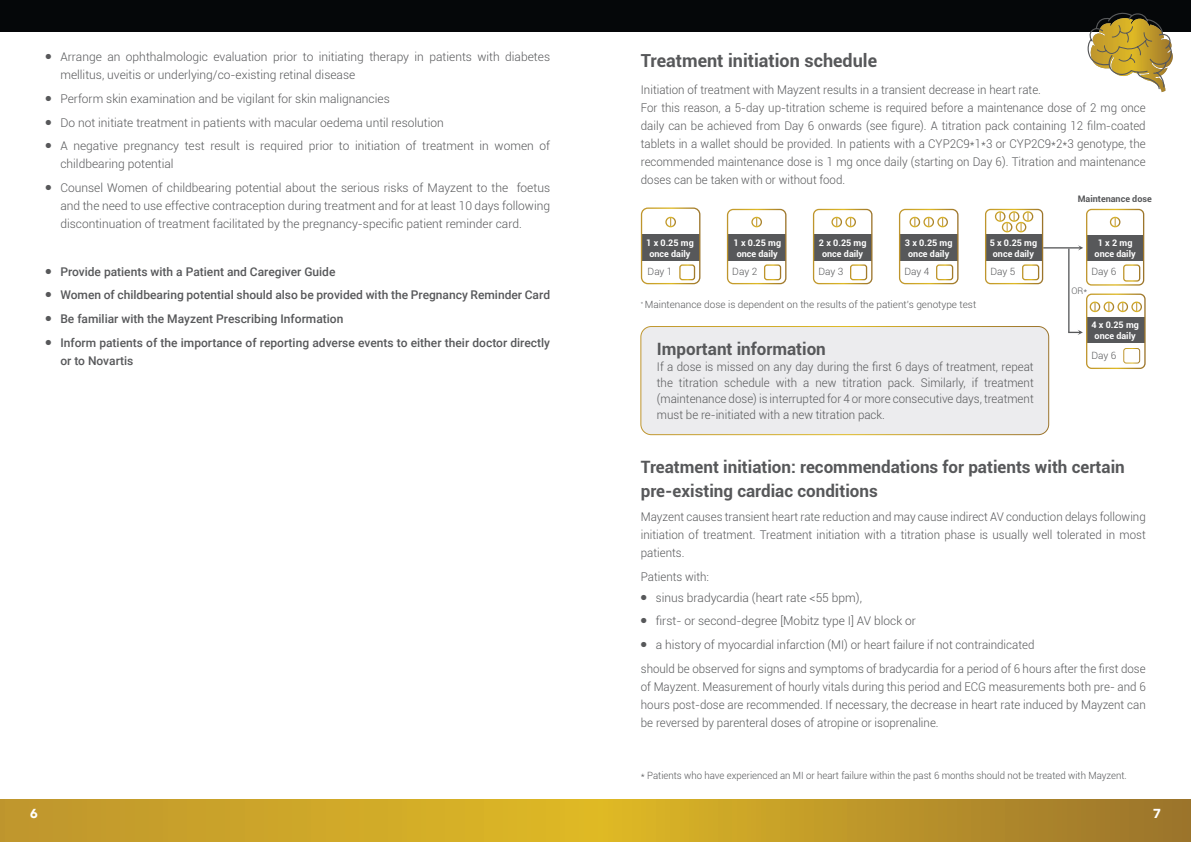
<style>
.page{position:relative;width:1191px;height:842px;background:#fff}
.page>*{position:absolute;margin:0;border:0;box-sizing:border-box;transform-origin:0 0}
.t1{font:700 18px "Roboto";color:#57585a}
.t2{font:700 17px/24px "Roboto";color:#57585a}
.t3{font:900 13px "Avenir";color:#fff}
.t4{font:300 12px/18px "Roboto";color:#57585a;text-align:justify;scale:.96 1}
.t5{font:300 12px/18px "Roboto";color:#57585a}
.t6{font:500 12px/18px "Roboto";color:#57585a}
.t7{font:300 10px "Roboto";color:#57585a;scale:.96 1}
.t8{font:300 10px "Roboto";color:#57585a}
.t9{font:700 9px/11px "Roboto";color:#fff;text-align:center}
.t10{font:700 9px "Roboto";color:#57585a}
.t11{font:300 9px "Roboto";color:#57585a}
</style>
<div class="page">
<svg style="left:0;top:799px;width:1191px;height:43px;background:#c49d29"></svg>
<div style="left:0;top:0;width:1191px;height:32px;background:#050709"></div>
<svg style="left:1087px;top:12px;width:86px;height:80px"></svg>
<div style="left:641px;top:234px;width:58px;height:26px;background:#57585a"></div>
<div style="left:641px;top:207px;width:59px;height:77px;border:1px solid #fff;border-radius:6px"></div>
<svg style="left:666px;top:217px;width:10px;height:10px"></svg>
<div style="left:679px;top:264px;width:16px;height:16px;border:1px solid #fff;border-radius:2px"></div>
<svg style="left:1043px;top:245px;width:40px;height:5px"></svg>
<hr style="left:1068px;top:249px;width:1px;height:83px;background:#57585a">
<svg style="left:1068px;top:330px;width:14px;height:5px"></svg>
<div style="left:727px;top:234px;width:58px;height:26px;background:#57585a"></div>
<div style="left:727px;top:209px;width:59px;height:75px;border:1px solid #fff;border-radius:6px"></div>
<div style="left:764px;top:264px;width:17px;height:16px;border:1px solid #fff;border-radius:2px"></div>
<svg style="left:751px;top:217px;width:9px;height:10px"></svg>
<div style="left:813px;top:234px;width:58px;height:26px;background:#57585a"></div>
<div style="left:813px;top:209px;width:59px;height:75px;border:1px solid #fff;border-radius:5px"></div>
<div style="left:850px;top:264px;width:17px;height:16px;border:1px solid #fff;border-radius:2px"></div>
<svg style="left:844px;top:217px;width:9px;height:10px"></svg>
<div style="left:899px;top:234px;width:58px;height:26px;background:#57585a"></div>
<div style="left:899px;top:209px;width:59px;height:75px;border:1px solid #fff;border-radius:6px"></div>
<div style="left:936px;top:264px;width:17px;height:16px;border:1px solid #fff;border-radius:2px"></div>
<div style="left:985px;top:234px;width:57px;height:26px;background:#57585a"></div>
<div style="left:985px;top:209px;width:58px;height:75px;border:1px solid #fff;border-radius:5px"></div>
<div style="left:1022px;top:264px;width:17px;height:16px;border:1px solid #fff;border-radius:2px"></div>
<svg style="left:996px;top:212px;width:9px;height:9px"></svg>
<div style="left:1086px;top:235px;width:57px;height:25px;background:#57585a"></div>
<div style="left:1086px;top:209px;width:58px;height:77px;border:1px solid #fff;border-radius:5px"></div>
<div style="left:1123px;top:264px;width:17px;height:18px;border:1px solid #fff;border-radius:3px"></div>
<div style="left:1086px;top:317px;width:58px;height:25px;background:#57585a"></div>
<div style="left:1086px;top:294px;width:59px;height:75px;border:1px solid #fff;border-radius:5px"></div>
<div style="left:1123px;top:348px;width:17px;height:16px;border:1px solid #fff;border-radius:2px"></div>
<div style="left:665px;top:217px;width:11px;height:10px;border:1px solid #fff;border-radius:50%"></div>
<div style="left:751px;top:217px;width:11px;height:10px;border:1px solid #fff;border-radius:50%"></div>
<div style="left:1109px;top:217px;width:11px;height:10px;border:1px solid #fff;border-radius:50%"></div>
<div style="left:831px;top:217px;width:11px;height:10px;border:1px solid #fff;border-radius:50%"></div>
<div style="left:845px;top:217px;width:11px;height:10px;border:1px solid #fff;border-radius:50%"></div>
<div style="left:1001px;top:222px;width:11px;height:10px;border:1px solid #fff;border-radius:50%"></div>
<div style="left:1015px;top:222px;width:11px;height:10px;border:1px solid #fff;border-radius:50%"></div>
<div style="left:923px;top:217px;width:11px;height:10px;border:1px solid #fff;border-radius:50%"></div>
<div style="left:909px;top:217px;width:11px;height:10px;border:1px solid #fff;border-radius:50%"></div>
<div style="left:937px;top:217px;width:11px;height:10px;border:1px solid #fff;border-radius:50%"></div>
<div style="left:1117px;top:302px;width:11px;height:10px;border:1px solid #fff;border-radius:50%"></div>
<div style="left:1103px;top:302px;width:11px;height:10px;border:1px solid #fff;border-radius:50%"></div>
<div style="left:1089px;top:302px;width:11px;height:10px;border:1px solid #fff;border-radius:50%"></div>
<div style="left:1131px;top:302px;width:11px;height:10px;border:1px solid #fff;border-radius:50%"></div>
<div style="left:1008px;top:211px;width:11px;height:11px;border:1px solid #fff;border-radius:50%"></div>
<div style="left:995px;top:211px;width:10px;height:11px;border:1px solid #fff;border-radius:50%"></div>
<div style="left:1022px;top:211px;width:11px;height:11px;border:1px solid #fff;border-radius:50%"></div>
<div style="left:641px;top:326px;width:407px;height:109px;background:#ececee;border-radius:10px"></div>
<div style="left:640px;top:326px;width:409px;height:109px;border:1px solid #fff;border-radius:10px"></div>
<p class="t5" style="left:60px;top:48px;width:491px;text-indent:-15px"><sup>●</sup> Arrange an ophthalmologic evaluation prior to initiating therapy in patients with diabetes mellitus, uveitis or underlying/co-existing retinal disease</p>
<p class="t5" style="left:45px;top:89px;width:346px"><sup>●</sup> Perform skin examination and be vigilant for skin malignancies</p>
<p class="t5" style="left:45px;top:113px;width:400px"><sup>●</sup> Do not initiate treatment in patients with macular oedema until resolution</p>
<p class="t5" style="left:60px;top:137px;width:491px;text-indent:-15px"><sup>●</sup> A negative pregnancy test result is required prior to initiation of treatment in women of childbearing potential</p>
<p class="t5" style="left:60px;top:178px;width:491px;text-align:justify;text-indent:-15px"><sup>●</sup> Counsel Women of childbearing potential about the serious risks of Mayzent to the foetus and the need to use effective contraception during treatment and for at least 10 days following discontinuation of treatment facilitated by the pregnancy-specific patient reminder card.</p>
<p class="t6" style="left:45px;top:262px;width:292px"><sup>●</sup> Provide patients with a Patient and Caregiver Guide</p>
<p class="t6" style="left:45px;top:285px;width:506px"><sup>●</sup> Women of childbearing potential should also be provided with the Pregnancy Reminder Card</p>
<p class="t6" style="left:45px;top:309px;width:299px"><sup>●</sup> Be familiar with the Mayzent Prescribing Information</p>
<p class="t6" style="left:60px;top:333px;width:491px;text-indent:-15px"><sup>●</sup> Inform patients of the importance of reporting adverse events to either their doctor directly or to Novartis</p>
<h1 class="t1" style="left:641px;top:48px;width:238px">Treatment initiation schedule</h1>
<p class="t4" style="left:641px;top:80px;width:527px;text-align:left">Initiation of treatment with Mayzent results in a transient decrease in heart rate.<br>For this reason, a 5‑day up‑titration scheme is required before a maintenance dose of 2 mg once daily can be achieved from Day 6 onwards (see figure). A titration pack containing 12 film‑coated tablets in a wallet should be provided. In patients with a CYP2C9*1*3 or CYP2C9*2*3 genotype, the recommended maintenance dose is 1 mg once daily (starting on Day 6). Titration and maintenance doses can be taken with or without food.</p>
<p class="t10" style="left:1077px;top:193px;width:76px">Maintenance dose</p>
<p class="t9" style="left:646px;top:237px;width:49px">1 x 0.25 mg once daily</p>
<p class="t9" style="left:733px;top:237px;width:49px">1 x 0.25 mg once daily</p>
<p class="t9" style="left:819px;top:237px;width:49px">2 x 0.25 mg once daily</p>
<p class="t9" style="left:905px;top:237px;width:49px">3 x 0.25 mg once daily</p>
<p class="t9" style="left:989px;top:237px;width:49px">5 x 0.25 mg once daily</p>
<p class="t9" style="left:1094px;top:237px;width:43px">1 x 2 mg once daily</p>
<p class="t8" style="left:647px;top:265px;width:26px">Day 1</p>
<p class="t8" style="left:732px;top:265px;width:26px">Day 2</p>
<p class="t8" style="left:818px;top:265px;width:26px">Day 3</p>
<p class="t8" style="left:904px;top:265px;width:26px">Day 4</p>
<p class="t8" style="left:990px;top:265px;width:26px">Day 5</p>
<p class="t8" style="left:1091px;top:265px;width:26px">Day 6</p>
<p class="t8" style="left:641px;top:298px;width:337px"><sup>*</sup> Maintenance dose is dependent on the results of the patient’s genotype test</p>
<h2 class="t2" style="left:657px;top:336px;width:170px">Important information</h2>
<p class="t4" style="left:657px;top:358px;width:394px;line-height:16px">If a dose is missed on any day during the first 6 days of treatment, repeat the titration schedule with a new titration pack. Similarly, if treatment (maintenance dose) is interrupted for 4 or more consecutive days, treatment must be re-initiated with a new titration pack.</p>
<p class="t11" style="left:1071px;top:284px;width:17px">OR*</p>
<p class="t9" style="left:1091px;top:319px;width:49px">4 x 0.25 mg once daily</p>
<p class="t8" style="left:1091px;top:348px;width:26px">Day 6</p>
<h2 class="t2" style="left:641px;top:455px;width:485px">Treatment initiation: recommendations for patients with certain pre‑existing cardiac conditions</h2>
<p class="t4" style="left:641px;top:507px;width:527px">Mayzent causes transient heart rate reduction and may cause indirect AV conduction delays following initiation of treatment. Treatment initiation with a titration phase is usually well tolerated in most patients.</p>
<p class="t4" style="left:641px;top:567px;width:73px">Patients with:</p>
<p class="t4" style="left:641px;top:588px;width:232px"><sup>●</sup> sinus bradycardia (heart rate &lt;55 bpm),</p>
<p class="t5" style="left:641px;top:612px;width:276px"><sup>●</sup> first‑ or second‑degree [Mobitz type I] AV block or</p>
<p class="t5" style="left:641px;top:632px;width:506px;line-height:23.7px"><sup>●</sup> a history of myocardial infarction (MI) or heart failure if not contraindicated<br>should be observed for signs and symptoms of bradycardia for a period of 6 hours after the first dose</p>
<p class="t4" style="left:641px;top:677px;width:527px">of Mayzent. Measurement of hourly vitals during this period and ECG measurements both pre‑ and 6 hours post‑dose are recommended. If necessary, the decrease in heart rate induced by Mayzent can be reversed by parenteral doses of atropine or isoprenaline.</p>
<p class="t7" style="left:641px;top:768px;width:507px">* Patients who have experienced an MI or heart failure within the past 6 months should not be treated with Mayzent.</p>
<p class="t3" style="left:30px;top:802px;width:9px">6</p>
<p class="t3" style="left:1153px;top:802px;width:9px">7</p>
</div>
